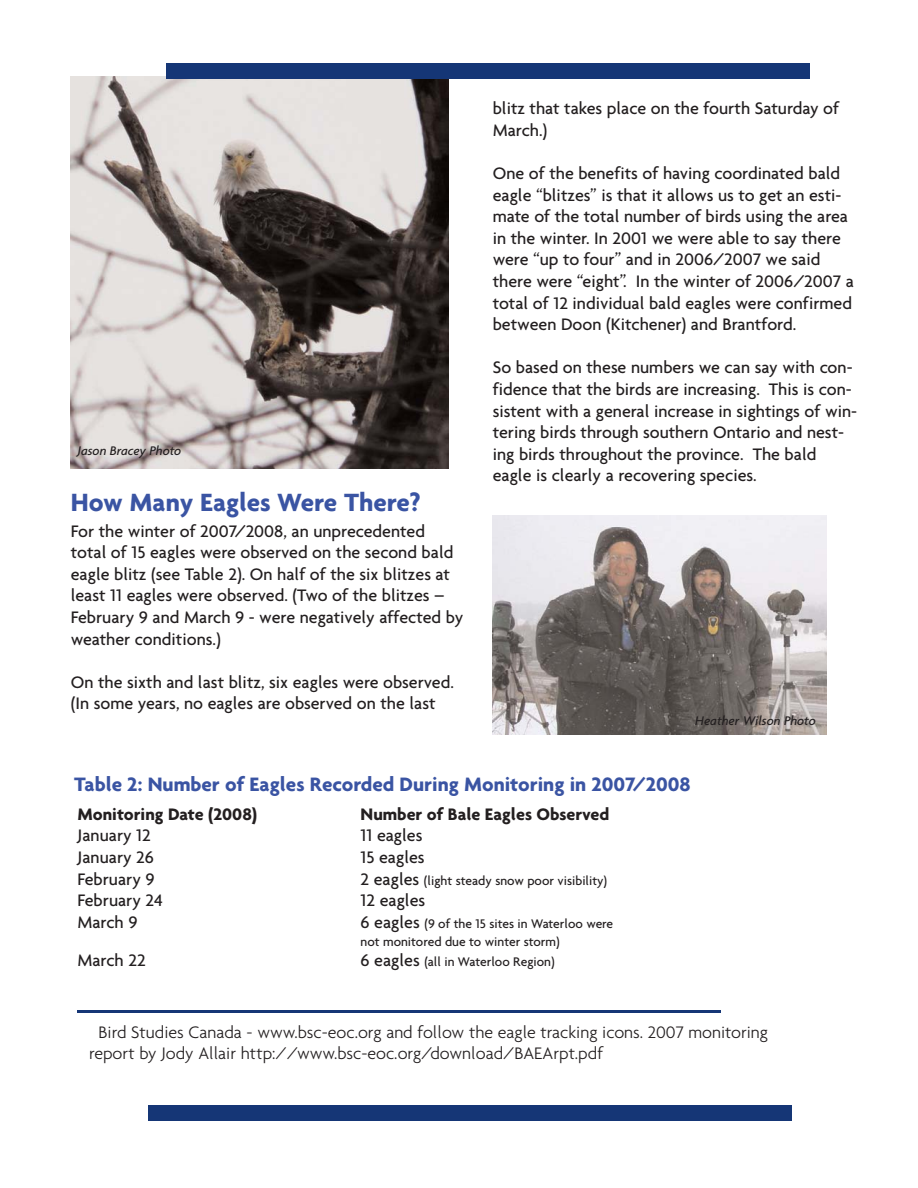
<style>
.page{position:relative;width:918px;height:1188px;background:#fff}
.page>*{position:absolute;margin:0;border:0;box-sizing:border-box;transform-origin:0 0}
.t1{font:700 27px "Agenda";color:#3a54a3}
.t2{font:700 21px "Agenda";color:#3a54a3}
.t3{font:500 18px/21.6px "Agenda";color:#231f20}
.t4{font:300 18px/21.6px "Agenda";color:#231f20}
.t5{font:700 18px "Agenda";color:#231f20}
.t6{font:500 13.5px/18.9px "Agenda";color:#231f20}
.t7{font:italic 500 13.5px "Agenda";color:#231f20}
.s1{font-size:18px}
</style>
<div class="page">
<hr style="left:78px;top:1010px;width:643px;height:2px;background:#153676">
<img style="left:70px;top:76px;width:378px;height:392px">
<div style="left:166px;top:63px;width:644px;height:15px;background:#153676"></div>
<img style="left:493px;top:515px;width:333px;height:219px">
<div style="left:148px;top:1106px;width:644px;height:15px;background:#153676"></div>
<p class="t7" style="left:77px;top:445px;width:106px">Jason Bracey Photo</p>
<h1 class="t1" style="left:71px;top:491px;width:352px">How Many Eagles Were There?</h1>
<p class="t3" style="left:71px;top:521px;width:394px">For the winter of 2007/2008, an unprecedented total of 15 eagles were observed on the second bald eagle blitz (see Table 2). On half of the six blitzes at least 11 eagles were observed. (Two of the blitzes – February 9 and March 9 - were negatively affected by weather conditions.)</p>
<p class="t3" style="left:71px;top:673px;width:385px">On the sixth and last blitz, six eagles were observed. (In some years, no eagles are observed on the last</p>
<p class="t3" style="left:493px;top:99px;width:348px">blitz that takes place on the fourth Saturday of<br>March.)</p>
<p class="t3" style="left:493px;top:164px;width:363px">One of the benefits of having coordinated bald eagle “blitzes” is that it allows us to get an esti&shy;mate of the total number of birds using the area in the winter. In 2001 we were able to say there were “up to four” and in 2006/2007 we said there were “eight”. In the winter of 2006/2007 a total of 12 individual bald eagles were confirmed between Doon (Kitchener) and Brantford.</p>
<p class="t3" style="left:493px;top:358px;width:366px">So based on these numbers we can say with con&shy;fidence that the birds are increasing. This is con&shy;sistent with a general increase in sightings of win&shy;tering birds through southern Ontario and nest&shy;ing birds throughout the province. The bald eagle is clearly a recovering species.</p>
<p class="t7" style="left:695px;top:715px;width:122px">Heather Wilson Photo</p>
<p class="t2" style="left:74px;top:776px;width:618px">Table 2: Number of Eagles Recorded During Monitoring in 2007/2008</p>
<p class="t5" style="left:77px;top:807px;width:181px">Monitoring Date (2008)</p>
<p class="t3" style="left:77px;top:826px;width:87px">January 12<br>January 26<br>February 9<br>February 24<br>March 9</p>
<p class="t3" style="left:77px;top:950px;width:70px">March 22</p>
<p class="t5" style="left:361px;top:807px;width:250px">Number of Bale Eagles Observed</p>
<p class="t3" style="left:361px;top:826px;width:66px">11 eagles<br>15 eagles</p>
<p class="t6" style="left:361px;top:872px;width:248px"><span class="s1">2 eagles</span> (light steady snow poor visibility)</p>
<p class="t3" style="left:361px;top:891px;width:66px">12 eagles</p>
<p class="t6" style="left:361px;top:915px;width:254px"><span class="s1">6 eagles</span> (9 of the 15 sites in Waterloo were not monitored due to winter storm)<br><span class="s1">6 eagles</span> (all in Waterloo Region)</p>
<p class="t4" style="left:89px;top:1022px;width:681px;text-indent:9px">Bird Studies Canada - www.bsc-eoc.org and follow the eagle tracking icons. 2007 monitoring report by Jody Allair http://www.bsc-eoc.org/download/BAEArpt.pdf</p>
</div>
